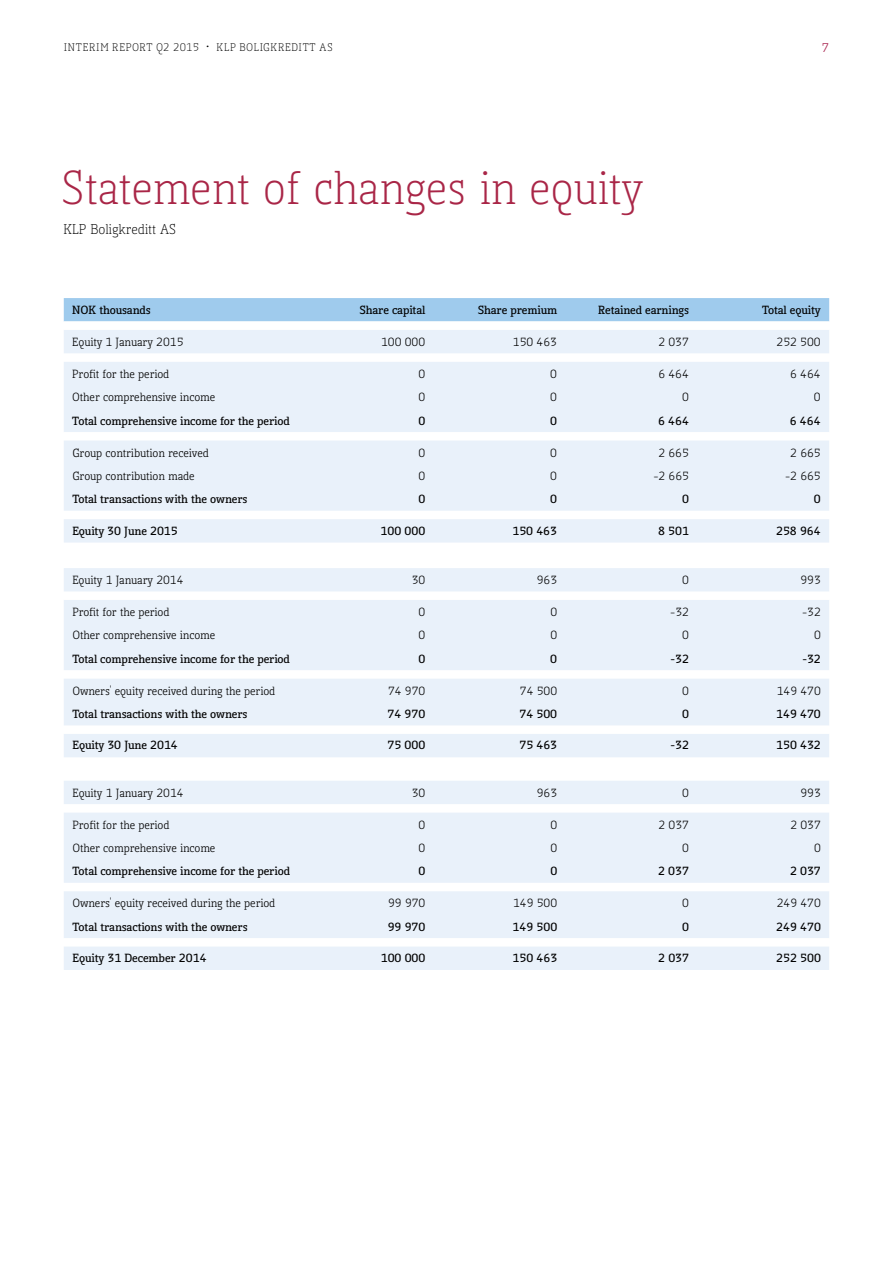
<style>
.page{position:relative;width:893px;height:1263px;background:#fff}
.page>*{position:absolute;margin:0;border:0;box-sizing:border-box;transform-origin:0 0}
.t1{font:300 45px "Kofi Pure Serif";color:#a92647}
.t2{font:300 13.5px "Kofi Pure Serif";color:#000}
.t3{font:12px "Kofi Pure Serif";color:#a7214d}
.t4{font:700 11.25px "Kofi Pure Serif";color:#000}
.t5{font:11.25px "Kofi Pure Serif";color:#000}
.t6{font:300 10.5px "Kofi Pure Serif";letter-spacing:.065em;color:#000}
</style>
<div class="page">
<div style="left:64px;top:298px;width:765px;height:23px;background:#9fcbed"></div>
<svg style="left:64px;top:330px;width:765px;height:213px;background:#ebf2fa"></svg>
<svg style="left:64px;top:568px;width:765px;height:402px;fill:#e9f1fa"></svg>
<p class="t6" style="left:64px;top:40px;width:271px">INTERIM REPORT Q2 2015 • KLP BOLIGKREDITT AS</p>
<p class="t3" style="left:822px;top:40px;width:9px">7</p>
<h1 class="t1" style="left:61px;top:161px;width:584px">Statement of changes in equity</h1>
<p class="t2" style="left:64px;top:221px;width:114px">KLP Boligkreditt AS</p>
<p class="t4" style="left:72px;top:302px;width:80px">NOK thousands</p>
<p class="t4" style="left:359px;top:302px;width:67px">Share capital</p>
<p class="t4" style="left:478px;top:302px;width:81px">Share premium</p>
<p class="t4" style="left:598px;top:302px;width:92px">Retained earnings</p>
<p class="t4" style="left:762px;top:302px;width:60px">Total equity</p>
<p class="t5" style="left:72px;top:335px;width:113px">Equity 1 January 2015</p>
<p class="t5" style="left:381px;top:335px;width:46px">100 000</p>
<p class="t5" style="left:513px;top:335px;width:46px">150 463</p>
<p class="t5" style="left:658px;top:335px;width:32px">2 037</p>
<p class="t5" style="left:777px;top:335px;width:46px">252 500</p>
<p class="t5" style="left:72px;top:367px;width:98px">Profit for the period</p>
<p class="t5" style="left:418px;top:367px;width:8px">0</p>
<p class="t5" style="left:550px;top:367px;width:8px">0</p>
<p class="t5" style="left:658px;top:367px;width:32px">6 464</p>
<p class="t5" style="left:790px;top:367px;width:32px">6 464</p>
<p class="t5" style="left:72px;top:390px;width:144px">Other comprehensive income</p>
<p class="t5" style="left:418px;top:390px;width:8px">0</p>
<p class="t5" style="left:550px;top:390px;width:8px">0</p>
<p class="t5" style="left:682px;top:390px;width:8px">0</p>
<p class="t5" style="left:814px;top:390px;width:8px">0</p>
<p class="t4" style="left:72px;top:413px;width:219px">Total comprehensive income for the period</p>
<p class="t4" style="left:418px;top:413px;width:8px">0</p>
<p class="t4" style="left:550px;top:413px;width:8px">0</p>
<p class="t4" style="left:658px;top:413px;width:32px">6 464</p>
<p class="t4" style="left:790px;top:413px;width:32px">6 464</p>
<p class="t5" style="left:72px;top:445px;width:138px">Group contribution received</p>
<p class="t5" style="left:418px;top:445px;width:8px">0</p>
<p class="t5" style="left:550px;top:445px;width:8px">0</p>
<p class="t5" style="left:658px;top:445px;width:32px">2 665</p>
<p class="t5" style="left:790px;top:445px;width:32px">2 665</p>
<p class="t5" style="left:72px;top:469px;width:124px">Group contribution made</p>
<p class="t5" style="left:418px;top:469px;width:8px">0</p>
<p class="t5" style="left:550px;top:469px;width:8px">0</p>
<p class="t5" style="left:653px;top:469px;width:37px">-2 665</p>
<p class="t5" style="left:785px;top:469px;width:37px">-2 665</p>
<p class="t4" style="left:72px;top:491px;width:176px">Total transactions with the owners</p>
<p class="t4" style="left:418px;top:491px;width:8px">0</p>
<p class="t4" style="left:550px;top:491px;width:8px">0</p>
<p class="t4" style="left:682px;top:491px;width:8px">0</p>
<p class="t4" style="left:814px;top:491px;width:8px">0</p>
<p class="t4" style="left:72px;top:523px;width:107px">Equity 30 June 2015</p>
<p class="t4" style="left:381px;top:523px;width:46px">100 000</p>
<p class="t4" style="left:512px;top:523px;width:46px">150 463</p>
<p class="t4" style="left:658px;top:523px;width:32px">8 501</p>
<p class="t4" style="left:776px;top:523px;width:46px">258 964</p>
<p class="t5" style="left:72px;top:573px;width:113px">Equity 1 January 2014</p>
<p class="t5" style="left:412px;top:573px;width:15px">30</p>
<p class="t5" style="left:537px;top:573px;width:22px">963</p>
<p class="t5" style="left:682px;top:573px;width:8px">0</p>
<p class="t5" style="left:800px;top:573px;width:22px">993</p>
<p class="t5" style="left:72px;top:605px;width:98px">Profit for the period</p>
<p class="t5" style="left:418px;top:605px;width:8px">0</p>
<p class="t5" style="left:550px;top:605px;width:8px">0</p>
<p class="t5" style="left:670px;top:605px;width:20px">-32</p>
<p class="t5" style="left:802px;top:605px;width:20px">-32</p>
<p class="t5" style="left:72px;top:628px;width:144px">Other comprehensive income</p>
<p class="t5" style="left:419px;top:628px;width:8px">0</p>
<p class="t5" style="left:550px;top:628px;width:8px">0</p>
<p class="t5" style="left:682px;top:628px;width:8px">0</p>
<p class="t5" style="left:814px;top:628px;width:8px">0</p>
<p class="t4" style="left:72px;top:651px;width:219px">Total comprehensive income for the period</p>
<p class="t4" style="left:418px;top:651px;width:8px">0</p>
<p class="t4" style="left:550px;top:651px;width:8px">0</p>
<p class="t4" style="left:671px;top:651px;width:20px">-32</p>
<p class="t4" style="left:802px;top:651px;width:20px">-32</p>
<p class="t5" style="left:72px;top:683px;width:204px">Owners' equity received during the period</p>
<p class="t5" style="left:388px;top:683px;width:39px">74 970</p>
<p class="t5" style="left:520px;top:683px;width:39px">74 500</p>
<p class="t5" style="left:682px;top:683px;width:8px">0</p>
<p class="t5" style="left:777px;top:683px;width:46px">149 470</p>
<p class="t4" style="left:72px;top:706px;width:176px">Total transactions with the owners</p>
<p class="t4" style="left:388px;top:706px;width:39px">74 970</p>
<p class="t4" style="left:519px;top:706px;width:39px">74 500</p>
<p class="t4" style="left:682px;top:706px;width:8px">0</p>
<p class="t4" style="left:776px;top:706px;width:46px">149 470</p>
<p class="t4" style="left:72px;top:737px;width:107px">Equity 30 June 2014</p>
<p class="t4" style="left:388px;top:737px;width:39px">75 000</p>
<p class="t4" style="left:519px;top:737px;width:39px">75 463</p>
<p class="t4" style="left:671px;top:737px;width:20px">-32</p>
<p class="t4" style="left:776px;top:737px;width:46px">150 432</p>
<p class="t5" style="left:72px;top:785px;width:113px">Equity 1 January 2014</p>
<p class="t5" style="left:412px;top:785px;width:15px">30</p>
<p class="t5" style="left:537px;top:785px;width:22px">963</p>
<p class="t5" style="left:682px;top:785px;width:8px">0</p>
<p class="t5" style="left:800px;top:785px;width:22px">993</p>
<p class="t5" style="left:72px;top:817px;width:98px">Profit for the period</p>
<p class="t5" style="left:419px;top:817px;width:8px">0</p>
<p class="t5" style="left:550px;top:817px;width:8px">0</p>
<p class="t5" style="left:659px;top:817px;width:32px">2 037</p>
<p class="t5" style="left:790px;top:817px;width:32px">2 037</p>
<p class="t5" style="left:72px;top:841px;width:144px">Other comprehensive income</p>
<p class="t5" style="left:419px;top:841px;width:8px">0</p>
<p class="t5" style="left:550px;top:841px;width:8px">0</p>
<p class="t5" style="left:682px;top:841px;width:8px">0</p>
<p class="t5" style="left:814px;top:841px;width:8px">0</p>
<p class="t4" style="left:72px;top:863px;width:219px">Total comprehensive income for the period</p>
<p class="t4" style="left:418px;top:863px;width:8px">0</p>
<p class="t4" style="left:550px;top:863px;width:8px">0</p>
<p class="t4" style="left:658px;top:863px;width:32px">2 037</p>
<p class="t4" style="left:790px;top:863px;width:32px">2 037</p>
<p class="t5" style="left:72px;top:896px;width:204px">Owners' equity received during the period</p>
<p class="t5" style="left:388px;top:896px;width:39px">99 970</p>
<p class="t5" style="left:513px;top:896px;width:46px">149 500</p>
<p class="t5" style="left:682px;top:896px;width:8px">0</p>
<p class="t5" style="left:777px;top:896px;width:46px">249 470</p>
<p class="t4" style="left:72px;top:919px;width:176px">Total transactions with the owners</p>
<p class="t4" style="left:388px;top:919px;width:39px">99 970</p>
<p class="t4" style="left:513px;top:919px;width:46px">149 500</p>
<p class="t4" style="left:682px;top:919px;width:8px">0</p>
<p class="t4" style="left:776px;top:919px;width:46px">249 470</p>
<p class="t4" style="left:72px;top:949px;width:136px">Equity 31 December 2014</p>
<p class="t4" style="left:381px;top:949px;width:46px">100 000</p>
<p class="t4" style="left:513px;top:949px;width:46px">150 463</p>
<p class="t4" style="left:658px;top:949px;width:32px">2 037</p>
<p class="t4" style="left:776px;top:949px;width:46px">252 500</p>
</div>
